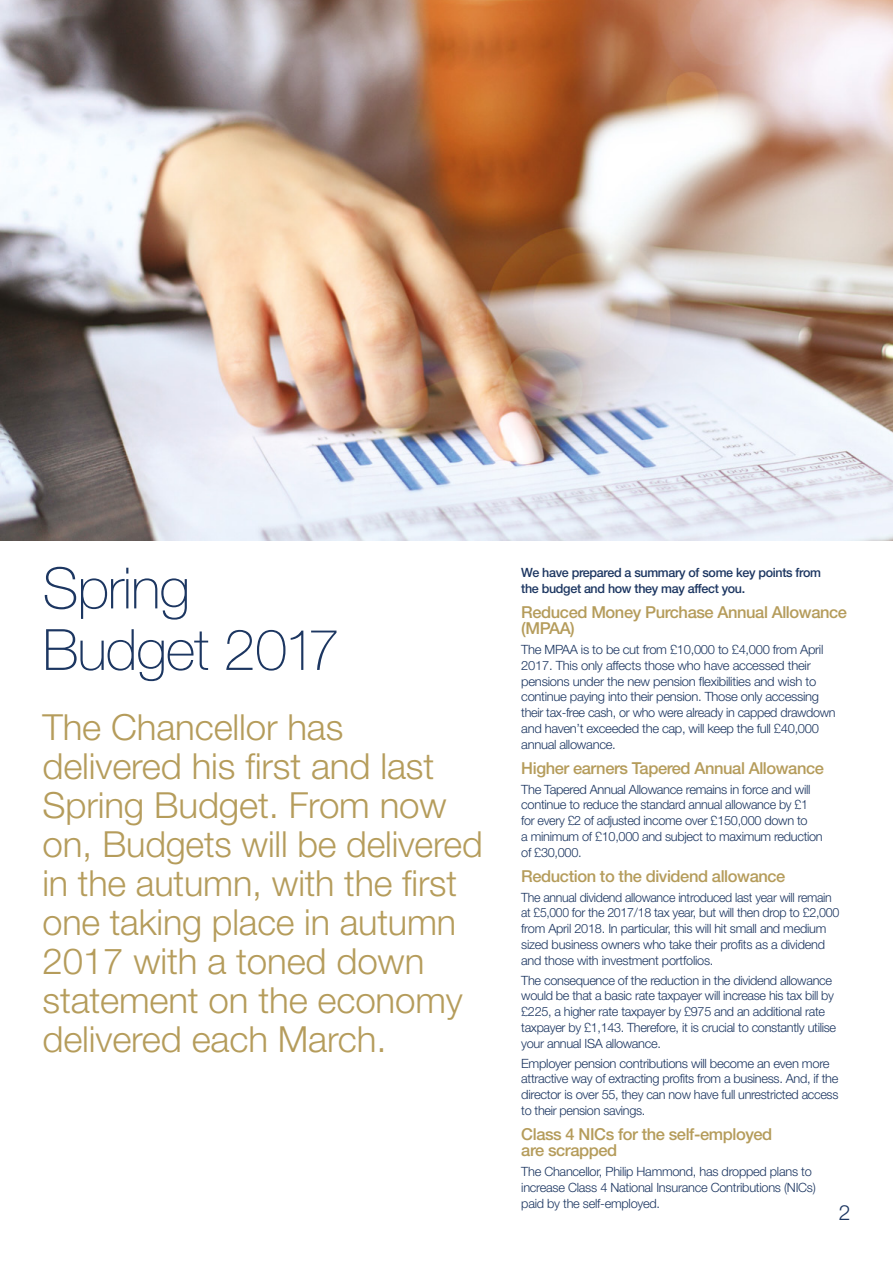
<style>
.page{position:relative;width:893px;height:1263px;background:#fff}
.page>*{position:absolute;margin:0;border:0;box-sizing:border-box;transform-origin:0 0}
.t1{font:100 57px/61.5px "Helvetica Neue LT Std";letter-spacing:-.02em;color:#1c3661}
.t2{font:300 36px/39px "Helvetica Neue LT Std";letter-spacing:-.005em;color:#b59c5b}
.t3{font:300 21px "Helvetica Neue LT Std";color:#1c3661}
.t4{font:500 16.5px/16.5px "Helvetica Neue LT Std";letter-spacing:-.025em;color:#b59c5b}
.t5{font:300 12.75px/15.8px "Helvetica Neue LT Std";letter-spacing:-.025em;color:#1c3661}
.t6{font:500 12.75px/15.8px "Helvetica Neue LT Std";letter-spacing:-.025em;color:#1c3661}
</style>
<div class="page">
<img style="left:0;top:0;width:893px;height:540px">
<h1 class="t1" style="left:43px;top:557px;width:299px">Spring<br>Budget 2017</h1>
<h2 class="t2" style="left:43px;top:707px;width:442px">The Chancellor has delivered his first and last<br>Spring Budget. From now on, Budgets will be delivered in the autumn, with the first one taking place in autumn<br>2017 with a toned down statement on the economy delivered each March.</h2>
<p class="t6" style="left:521px;top:564px;width:301px">We have prepared a summary of some key points from the budget and how they may affect you.</p>
<p class="t4" style="left:521px;top:603px;width:327px">Reduced Money Purchase Annual Allowance (MPAA)</p>
<p class="t5" style="left:521px;top:641px;width:316px">The MPAA is to be cut from £10,000 to £4,000 from April 2017. This only affects those who have accessed their pensions under the new pension flexibilities and wish to continue paying into their pension. Those only accessing their tax-free cash, or who were already in capped drawdown and haven’t exceeded the cap, will keep the full £40,000 annual allowance.</p>
<p class="t4" style="left:521px;top:759px;width:304px">Higher earners Tapered Annual Allowance</p>
<p class="t5" style="left:521px;top:781px;width:303px">The Tapered Annual Allowance remains in force and will continue to reduce the standard annual allowance by £1 for every £2 of adjusted income over £150,000 down to<br>a minimum of £10,000 and subject to maximum reduction of £30,000.</p>
<p class="t4" style="left:521px;top:867px;width:266px">Reduction to the dividend allowance</p>
<p class="t5" style="left:521px;top:889px;width:320px">The annual dividend allowance introduced last year will remain at £5,000 for the 2017/18 tax year, but will then drop to £2,000 from April 2018. In particular, this will hit small and medium sized business owners who take their profits as a dividend and those with investment portfolios.</p>
<p class="t5" style="left:521px;top:972px;width:316px">The consequence of the reduction in the dividend allowance would be that a basic rate taxpayer will increase his tax bill by £225, a higher rate taxpayer by £975 and an additional rate taxpayer by £1,143. Therefore, it is crucial to constantly utilise your annual ISA allowance.</p>
<p class="t5" style="left:521px;top:1055px;width:319px">Employer pension contributions will become an even more attractive way of extracting profits from a business. And, if the director is over 55, they can now have full unrestricted access to their pension savings.</p>
<p class="t4" style="left:521px;top:1125px;width:253px">Class 4 NICs for the self-employed are scrapped</p>
<p class="t5" style="left:521px;top:1164px;width:296px">The Chancellor, Philip Hammond, has dropped plans to increase Class 4 National Insurance Contributions (NICs) paid by the self-employed.</p>
<h3 class="t3" style="left:839px;top:1200px;width:13px">2</h3>
</div>
